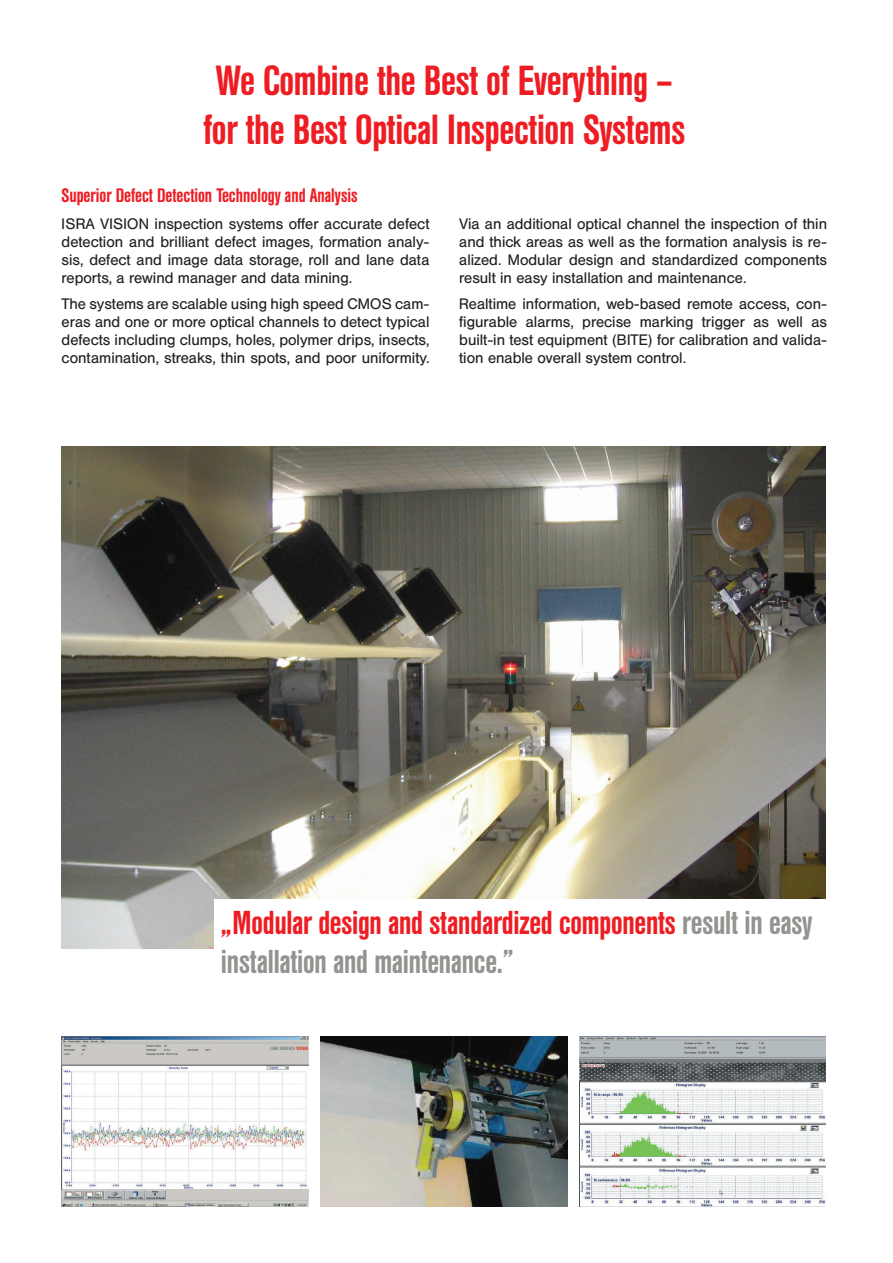
<style>
.page{position:relative;width:893px;height:1263px;background:#fff}
.page>*{position:absolute;margin:0;border:0;box-sizing:border-box;transform-origin:0 0}
.t1{font:500 42px/49.5px "Helvetica Con BQ";letter-spacing:-.005em;color:#ee1d23}
.t2{font:500 33px/39px "Helvetica Con BQ";letter-spacing:-.005em;color:#939490}
.t3{font:500 19.5px "Helvetica Con BQ";color:#ee1d23}
.t4{font:15px/18px "Helvetica BQ";color:#231f20;text-align:justify}
.s1{color:#ee1d23}
</style>
<div class="page">
<img style="left:62px;top:1036px;width:246px;height:170px">
<img style="left:62px;top:446px;width:764px;height:502px">
<img style="left:579px;top:1036px;width:247px;height:170px">
<img style="left:320px;top:1036px;width:247px;height:170px">
<div style="left:215px;top:899px;width:634px;height:78px;background:#fff"></div>
<h1 class="t1" style="left:203px;top:57px;width:484px">We Combine the Best of Everything – for the Best Optical Inspection Systems</h1>
<h3 class="t3" style="left:62px;top:184px;width:297px">Superior Defect Detection Technology and Analysis</h3>
<p class="t4" style="left:62px;top:215px;width:369px">ISRA VISION inspection systems offer accurate defect detection and brilliant defect images, formation analy&shy;sis, defect and image data storage, roll and lane data reports, a rewind manager and data mining.</p>
<p class="t4" style="left:62px;top:295px;width:369px">The systems are scalable using high speed CMOS cam&shy;eras and one or more optical channels to detect typical defects including clumps, holes, polymer drips, insects, contamination, streaks, thin spots, and poor uniformity.</p>
<p class="t4" style="left:459px;top:215px;width:369px">Via an additional optical channel the inspection of thin and thick areas as well as the formation analysis is re&shy;alized. Modular design and standardized components result in easy installation and maintenance.</p>
<p class="t4" style="left:459px;top:295px;width:369px">Realtime information, web-based remote access, con&shy;figurable alarms, precise marking trigger as well as built-in test equipment (BITE) for calibration and valida&shy;tion enable overall system control.</p>
<h2 class="t2" style="left:221px;top:904px;width:593px"><span class="s1">„Modular design and standardized components</span> result in easy installation and maintenance.”</h2>
</div>
